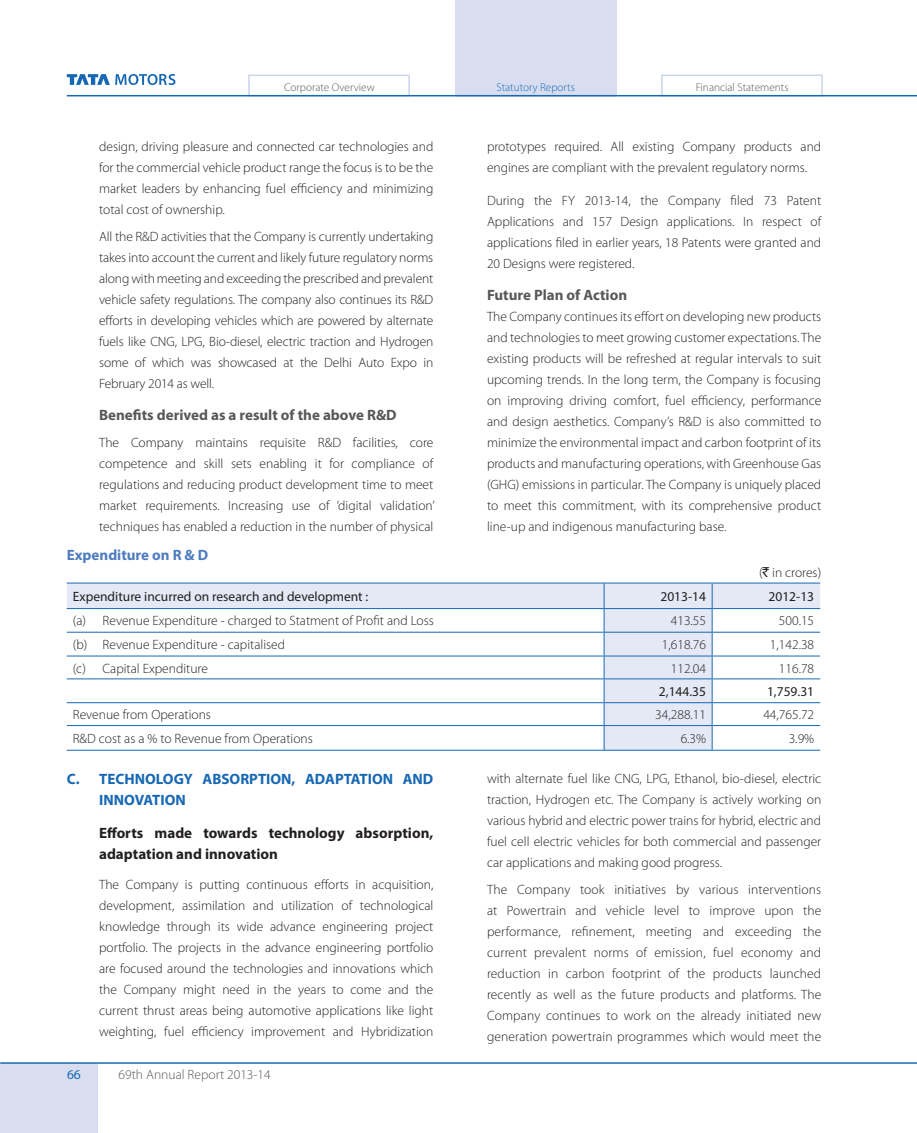
<style>
.page{position:relative;width:917px;height:1133px;background:#fff}
.page>*{position:absolute;margin:0;border:0;box-sizing:border-box;transform-origin:0 0}
.t1{font:700 15px/21px "Myriad Pro";color:#231f20}
.t2{font:700 15px "Myriad Pro";color:#57585a}
.t3{font:700 15px/21px "Myriad Pro";color:#1768b4}
.t4{font:700 15px "Myriad Pro";color:#4e7cbf}
.t5{font:300 13.5px/21px "Myriad Pro";color:#231f20;text-align:justify}
.t6{font:13.5px "Myriad Pro";color:#231f20}
.t7{font:300 13.5px "Myriad Pro";color:#57585a}
.t8{font:13.5px "Myriad Pro";color:#1768b4}
.t9{font:300 11.25px "Myriad Pro";color:#57585a}
.t10{font:300 11.25px "Myriad Pro";color:#1768b4}
.s1{font-family:"Rupee Foradian";font-weight:400}
</style>
<div class="page">
<div style="left:455px;top:0;width:161px;height:96px;background:#d8def0"></div>
<div style="left:248px;top:75px;width:162px;height:21px;border:2px solid #ccd4eb"></div>
<div style="left:0;top:1063px;width:97px;height:69px;background:#d8def0"></div>
<svg style="left:67px;top:74px;width:108px;height:11px"></svg>
<div style="left:661px;top:75px;width:161px;height:21px;border:2px solid #ccd4eb"></div>
<hr style="left:0;top:1062px;width:917px;height:1px;background:#1768b4">
<hr style="left:67px;top:95px;width:850px;height:1px;background:#1768b4">
<svg style="left:67px;top:583px;width:753px;height:167px"></svg>
<hr style="left:67px;top:582px;width:537px;height:1px;background:#1768b4">
<hr style="left:604px;top:582px;width:108px;height:1px;background:#1768b4">
<hr style="left:712px;top:582px;width:108px;height:1px;background:#1768b4">
<hr style="left:67px;top:608px;width:537px;height:1px;background:#1768b4">
<hr style="left:604px;top:608px;width:108px;height:1px;background:#1768b4">
<hr style="left:712px;top:608px;width:108px;height:1px;background:#1768b4">
<hr style="left:67px;top:632px;width:537px;height:1px;background:#1768b4">
<hr style="left:604px;top:632px;width:108px;height:1px;background:#1768b4">
<hr style="left:712px;top:632px;width:108px;height:1px;background:#1768b4">
<hr style="left:67px;top:655px;width:537px;height:1px;background:#1768b4">
<hr style="left:604px;top:655px;width:108px;height:1px;background:#1768b4">
<hr style="left:712px;top:655px;width:108px;height:1px;background:#1768b4">
<hr style="left:67px;top:678px;width:537px;height:1px;background:#1768b4">
<hr style="left:604px;top:678px;width:108px;height:1px;background:#1768b4">
<hr style="left:712px;top:678px;width:108px;height:1px;background:#1768b4">
<hr style="left:67px;top:702px;width:537px;height:1px;background:#1768b4">
<hr style="left:604px;top:702px;width:108px;height:1px;background:#1768b4">
<hr style="left:712px;top:702px;width:108px;height:1px;background:#1768b4">
<hr style="left:67px;top:725px;width:537px;height:1px;background:#1768b4">
<hr style="left:604px;top:725px;width:108px;height:1px;background:#1768b4">
<svg style="left:603px;top:583px;width:1px;height:167px"></svg>
<hr style="left:712px;top:725px;width:108px;height:1px;background:#1768b4">
<svg style="left:711px;top:583px;width:1px;height:167px"></svg>
<hr style="left:67px;top:750px;width:537px;height:1px;background:#1768b4">
<hr style="left:604px;top:750px;width:108px;height:1px;background:#1768b4">
<hr style="left:712px;top:750px;width:108px;height:1px;background:#1768b4">
<p class="t9" style="left:284px;top:81px;width:92px">Corporate Overview</p>
<p class="t10" style="left:496px;top:81px;width:80px">Statutory Reports</p>
<p class="t9" style="left:695px;top:81px;width:94px">Financial Statements</p>
<p class="t5" style="left:99px;top:135px;width:336px">design, driving pleasure and connected car technologies and for the commercial vehicle product range the focus is to be the market leaders by enhancing fuel efficiency and minimizing total cost of ownership.</p>
<p class="t5" style="left:99px;top:226px;width:336px">All the R&amp;D activities that the Company is currently undertaking takes into account the current and likely future regulatory norms along with meeting and exceeding the prescribed and prevalent vehicle safety regulations. The company also continues its R&amp;D efforts in developing vehicles which are powered by alternate fuels like CNG, LPG, Bio-diesel, electric traction and Hydrogen some of which was showcased at the Delhi Auto Expo in February 2014 as well.</p>
<p class="t2" style="left:99px;top:405px;width:299px">Benefits derived as a result of the above R&amp;D</p>
<p class="t5" style="left:99px;top:432px;width:337px">The Company maintains requisite R&amp;D facilities, core competence and skill sets enabling it for compliance of regulations and reducing product development time to meet market requirements. Increasing use of ‘digital validation’ techniques has enabled a reduction in the number of physical</p>
<p class="t4" style="left:67px;top:545px;width:143px">Expenditure on R &amp; D</p>
<p class="t5" style="left:487px;top:135px;width:336px">prototypes required. All existing Company products and engines are compliant with the prevalent regulatory norms.</p>
<p class="t5" style="left:487px;top:190px;width:336px">During the FY 2013-14, the Company filed 73 Patent Applications and 157 Design applications. In respect of applications filed in earlier years, 18 Patents were granted and 20 Designs were registered.</p>
<p class="t2" style="left:487px;top:285px;width:142px">Future Plan of Action</p>
<p class="t5" style="left:487px;top:306px;width:336px">The Company continues its effort on developing new products and technologies to meet growing customer expectations. The existing products will be refreshed at regular intervals to suit upcoming trends. In the long term, the Company is focusing on improving driving comfort, fuel efficiency, performance and design aesthetics. Company’s R&amp;D is also committed to minimize the environmental impact and carbon footprint of its products and manufacturing operations, with Greenhouse Gas (GHG) emissions in particular. The Company is uniquely placed to meet this commitment, with its comprehensive product line-up and indigenous manufacturing base.</p>
<p class="t5" style="left:759px;top:561px;width:64px">(<span class="s1">`</span> in crores)</p>
<p class="t6" style="left:73px;top:588px;width:297px">Expenditure incurred on research and development :</p>
<p class="t6" style="left:660px;top:588px;width:47px">2013-14</p>
<p class="t6" style="left:768px;top:588px;width:47px">2012-13</p>
<p class="t5" style="left:73px;top:610px;width:362px">(a) Revenue Expenditure - charged to Statment of Profit and Loss</p>
<p class="t5" style="left:670px;top:610px;width:37px">413.55</p>
<p class="t5" style="left:778px;top:610px;width:37px">500.15</p>
<p class="t5" style="left:73px;top:634px;width:214px">(b) Revenue Expenditure - capitalised</p>
<p class="t5" style="left:662px;top:634px;width:46px">1,618.76</p>
<p class="t5" style="left:770px;top:634px;width:46px">1,142.38</p>
<p class="t5" style="left:73px;top:657px;width:137px">(c) Capital Expenditure</p>
<p class="t5" style="left:670px;top:657px;width:37px">112.04</p>
<p class="t5" style="left:778px;top:657px;width:37px">116.78</p>
<p class="t6" style="left:659px;top:683px;width:49px">2,144.35</p>
<p class="t6" style="left:767px;top:683px;width:49px">1,759.31</p>
<p class="t5" style="left:73px;top:704px;width:140px">Revenue from Operations</p>
<p class="t5" style="left:655px;top:704px;width:52px">34,288.11</p>
<p class="t5" style="left:763px;top:704px;width:52px">44,765.72</p>
<p class="t5" style="left:73px;top:728px;width:241px">R&amp;D cost as a % to Revenue from Operations</p>
<p class="t5" style="left:680px;top:728px;width:27px">6.3%</p>
<p class="t5" style="left:788px;top:728px;width:27px">3.9%</p>
<p class="t3" style="left:99px;top:767px;width:336px;text-indent:-32px">C. TECHNOLOGY ABSORPTION, ADAPTATION AND<br>INNOVATION</p>
<p class="t1" style="left:99px;top:822px;width:336px">Efforts made towards technology absorption, adaptation and innovation</p>
<p class="t5" style="left:99px;top:873px;width:336px">The Company is putting continuous efforts in acquisition, development, assimilation and utilization of technological knowledge through its wide advance engineering project portfolio. The projects in the advance engineering portfolio are focused around the technologies and innovations which the Company might need in the years to come and the current thrust areas being automotive applications like light weighting, fuel efficiency improvement and Hybridization</p>
<p class="t8" style="left:67px;top:1065px;width:15px">66</p>
<p class="t7" style="left:119px;top:1066px;width:154px">69th Annual Report 2013-14</p>
<p class="t5" style="left:487px;top:767px;width:336px">with alternate fuel like CNG, LPG, Ethanol, bio-diesel, electric traction, Hydrogen etc. The Company is actively working on various hybrid and electric power trains for hybrid, electric and fuel cell electric vehicles for both commercial and passenger car applications and making good progress.</p>
<p class="t5" style="left:487px;top:878px;width:336px">The Company took initiatives by various interventions at Powertrain and vehicle level to improve upon the performance, refinement, meeting and exceeding the current prevalent norms of emission, fuel economy and reduction in carbon footprint of the products launched recently as well as the future products and platforms. The Company continues to work on the already initiated new generation powertrain programmes which would meet the</p>
</div>
